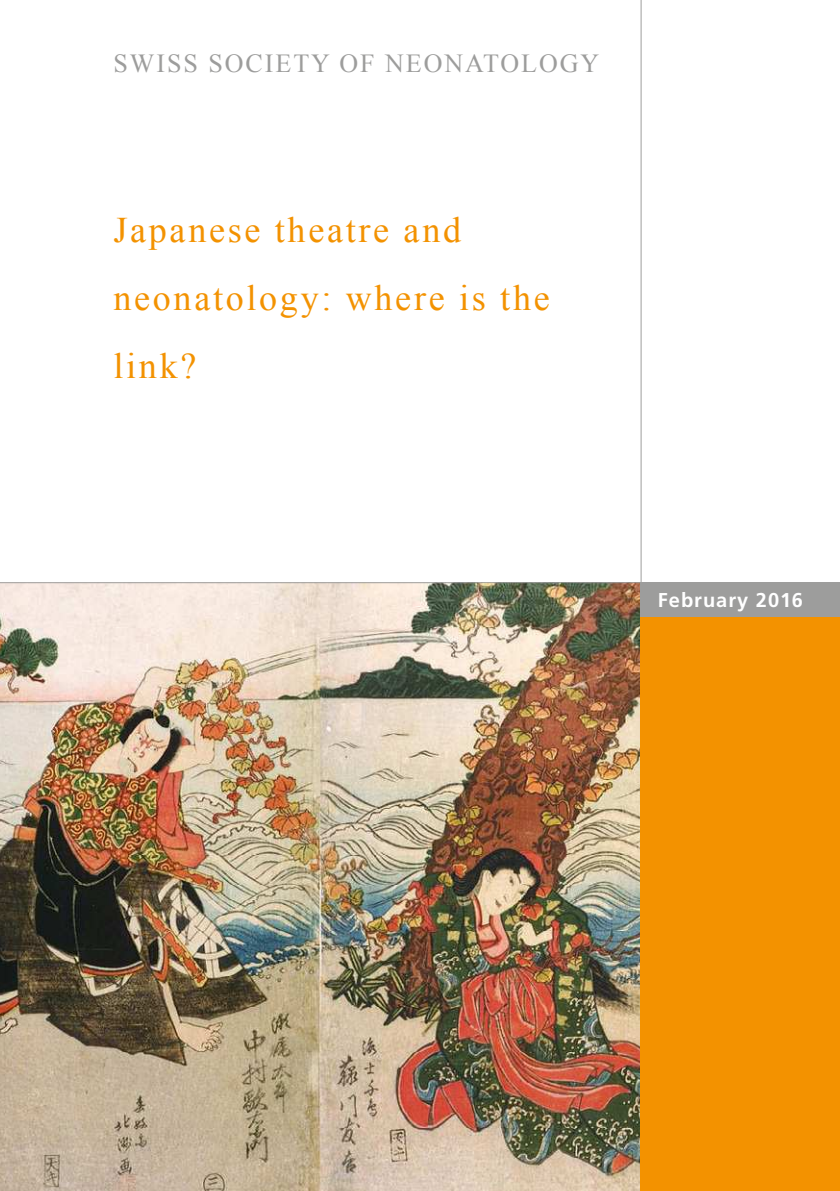
<style>
.page{position:relative;width:840px;height:1191px;background:#fff}
.page>*{position:absolute;margin:0;border:0;box-sizing:border-box;transform-origin:0 0}
.t1{font:36px/68px "Times New Roman";letter-spacing:.075em;color:#f39200}
.t2{font:26px "Times New Roman";letter-spacing:.075em;color:#9d9d9c}
.t3{font:700 20px "Frutiger LT Std";letter-spacing:.05em;color:#fff}
</style>
<div class="page">
<img style="left:0;top:583px;width:640px;height:608px">
<hr style="left:640px;top:0;width:1px;height:1191px;background:#9d9d9c">
<div style="left:640px;top:616px;width:199px;height:575px;background:#f39200"></div>
<div style="left:640px;top:582px;width:199px;height:34px;background:#9d9d9c"></div>
<hr style="left:0;top:582px;width:641px;height:1px;background:#9d9d9c">
<p class="t2" style="left:113px;top:54px;width:487px">SWISS SOCIETY OF NEONATOLOGY</p>
<p class="t1" style="left:113px;top:199px;width:437px">Japanese theatre and neonatology: where is the link?</p>
<p class="t3" style="left:657px;top:592px;width:146px">February 2016</p>
</div>
